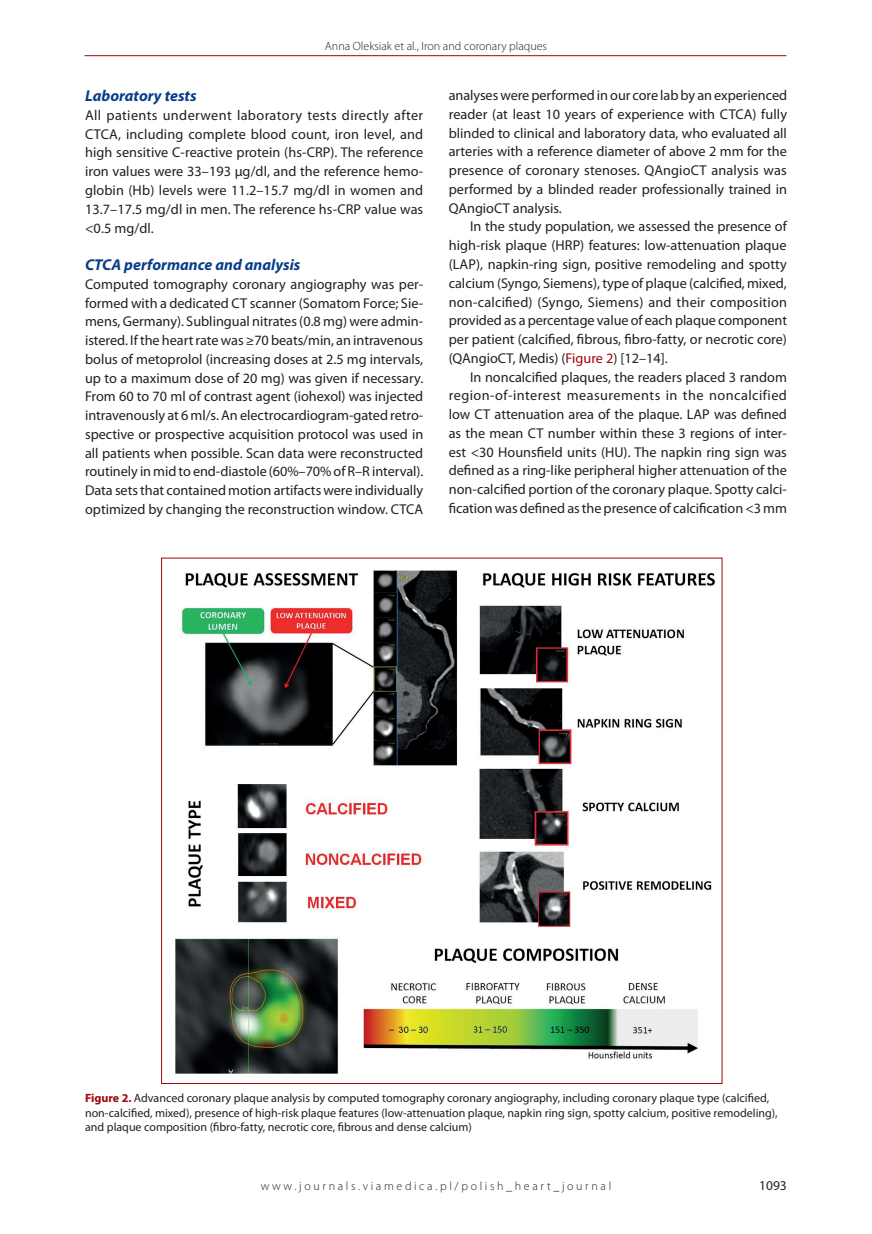
<style>
.page{position:relative;width:872px;height:1234px;background:#fff}
.page>*{position:absolute;margin:0;border:0;box-sizing:border-box;transform-origin:0 0}
.t1{font:italic 700 15.75px "Myriad Pro";color:#083e89}
.t2{font:14.25px/18.8px "Myriad Pro";color:#231f20;text-align:justify}
.t3{font:13.5px "Myriad Pro";color:#231f20}
.t4{font:12px/14.4px "Myriad Pro";color:#231f20}
.t5{font:300 12px "Myriad Pro";letter-spacing:.22em;color:#231f20}
.t6{font:300 12px "Myriad Pro";color:#231f20}
.s1{color:#9d070d}
.s2{font-weight:700;color:#9d070d}
</style>
<div class="page">
<hr style="left:85px;top:55px;width:701px;height:1px;background:#9d070d">
<img style="left:175px;top:570px;width:540px;height:503px">
<p class="t6" style="left:325px;top:39px;width:224px">Anna Oleksiak et al., Iron and coronary plaques</p>
<p class="t1" style="left:85px;top:87px;width:113px">Laboratory tests</p>
<p class="t2" style="left:85px;top:106px;width:340px">All patients underwent laboratory tests directly after CTCA, including complete blood count, iron level, and high sensitive C-reactive protein (hs-CRP). The reference iron values were 33–193 µg/dl, and the reference hemo&shy;globin (Hb) levels were 11.2–15.7 mg/dl in women and 13.7–17.5 mg/dl in men. The reference hs-CRP value was &lt;0.5 mg/dl.</p>
<p class="t1" style="left:85px;top:256px;width:217px">CTCA performance and analysis</p>
<p class="t2" style="left:85px;top:275px;width:340px">Computed tomography coronary angiography was per&shy;formed with a dedicated CT scanner (Somatom Force; Sie&shy;mens, Germany). Sublingual nitrates (0.8 mg) were admin&shy;istered. If the heart rate was ≥70 beats/min, an intravenous bolus of metoprolol (increasing doses at 2.5 mg intervals, up to a maximum dose of 20 mg) was given if necessary.<br>From 60 to 70 ml of contrast agent (iohexol) was injected intravenously at 6 ml/s. An electrocardiogram-gated retro&shy;spective or prospective acquisition protocol was used in all patients when possible. Scan data were reconstructed routinely in mid to end-diastole (60%–70% of R–R interval).<br>Data sets that contained motion artifacts were individually optimized by changing the reconstruction window. CTCA</p>
<p class="t2" style="left:449px;top:86px;width:340px">analyses were performed in our core lab by an experienced reader (at least 10 years of experience with CTCA) fully blinded to clinical and laboratory data, who evaluated all arteries with a reference diameter of above 2 mm for the presence of coronary stenoses. QAngioCT analysis was performed by a blinded reader professionally trained in QAngioCT analysis.</p>
<p class="t2" style="left:449px;top:217px;width:340px;text-indent:21px">In the study population, we assessed the presence of high-risk plaque (HRP) features: low-attenuation plaque (LAP), napkin-ring sign, positive remodeling and spotty calcium (Syngo, Siemens), type of plaque (calcified, mixed, non-calcified) (Syngo, Siemens) and their composition provided as a percentage value of each plaque component per patient (calcified, fibrous, fibro-fatty, or necrotic core) (QAngioCT, Medis) (<span class="s1">Figure 2</span>) [12–14].</p>
<p class="t2" style="left:449px;top:367px;width:340px;text-indent:21px">In noncalcified plaques, the readers placed 3 random region-of-interest measurements in the noncalcified low CT attenuation area of the plaque. LAP was defined as the mean CT number within these 3 regions of inter&shy;est &lt;30 Hounsfield units (HU). The napkin ring sign was defined as a ring-like peripheral higher attenuation of the non-calcified portion of the coronary plaque. Spotty calci&shy;fication was defined as the presence of calcification &lt;3 mm</p>
<p class="t4" style="left:85px;top:1091px;width:694px"><span class="s2">Figure 2.</span> Advanced coronary plaque analysis by computed tomography coronary angiography, including coronary plaque type (calcified, non-calcified, mixed), presence of high-risk plaque features (low-attenuation plaque, napkin ring sign, spotty calcium, positive remodeling), and plaque composition (fibro-fatty, necrotic core, fibrous and dense calcium)</p>
<p class="t5" style="left:261px;top:1179px;width:352px">www.journals.viamedica.pl/polish_heart_journal</p>
<p class="t3" style="left:759px;top:1177px;width:29px">1093</p>
</div>
